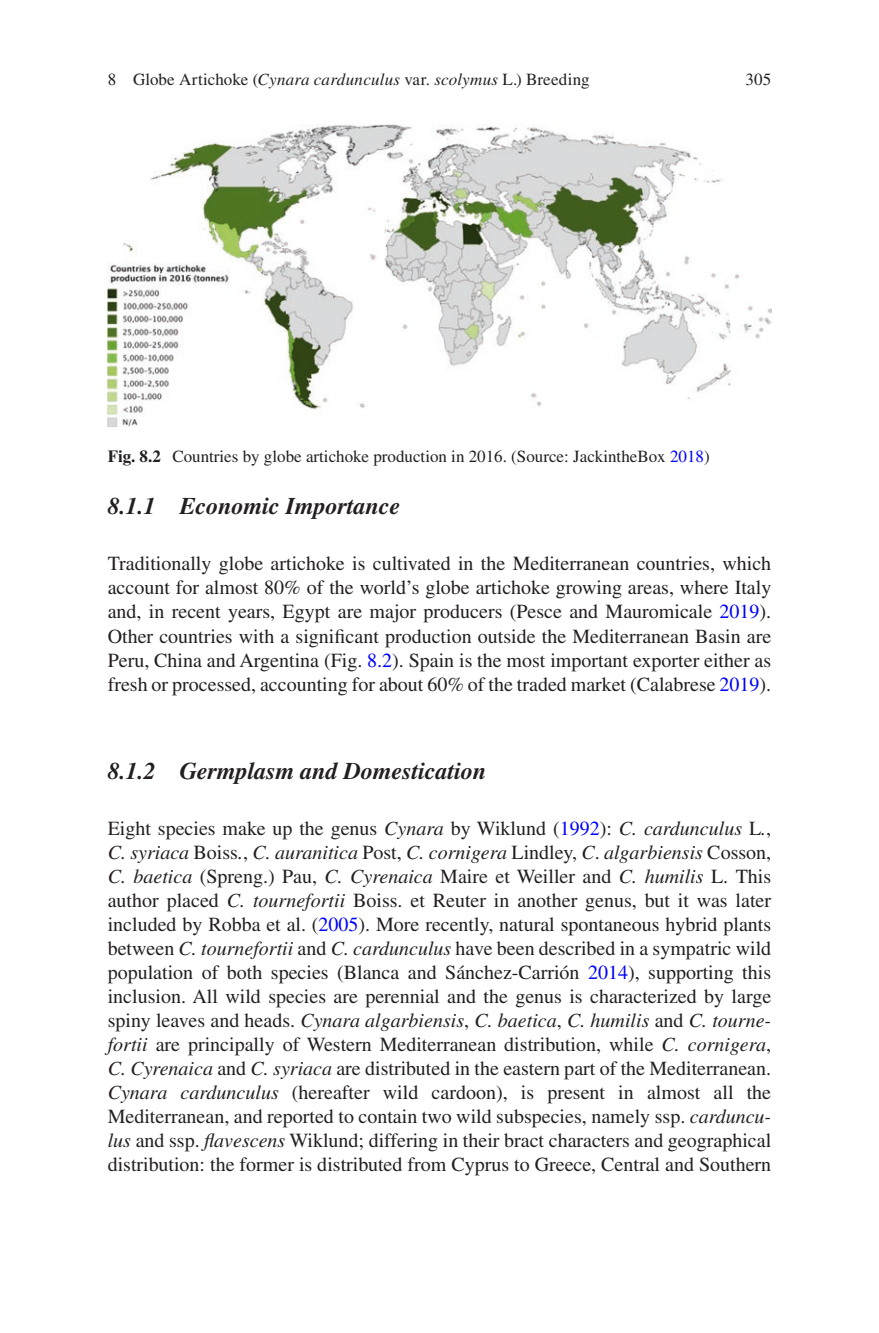
<style>
.page{position:relative;width:879px;height:1333px;background:#fff}
.page>*{position:absolute;margin:0;border:0;box-sizing:border-box;transform-origin:0 0}
.t1{font:italic 700 24px "Times LT Std";color:#231f20}
.t2{font:20px/24px "Times LT Std";color:#231f20;text-align:justify}
.t3{font:17px "Times LT Std";color:#231f20}
.s1{font-style:italic}
.s2{font-weight:700}
.s3{color:#0000fa}
</style>
<div class="page">
<img style="left:108px;top:124px;width:663px;height:302px">
<p class="t3" style="left:108px;top:70px;width:483px">8 Globe Artichoke (<span class="s1">Cynara cardunculus</span> var. <span class="s1">scolymus</span> L.) Breeding</p>
<p class="t3" style="left:745px;top:70px;width:27px">305</p>
<p class="t3" style="left:108px;top:446px;width:603px"><span class="s2">Fig. 8.2</span> Countries by globe artichoke production in 2016. (Source: JackintheBox <span class="s3">2018</span>)</p>
<p class="t1" style="left:108px;top:492px;width:294px">8.1.1 Economic Importance</p>
<p class="t2" style="left:108px;top:551px;width:665px">Traditionally globe artichoke is cultivated in the Mediterranean countries, which account for almost 80% of the world’s globe artichoke growing areas, where Italy and, in recent years, Egypt are major producers (Pesce and Mauromicale <span class="s3">2019</span>).<br>Other countries with a significant production outside the Mediterranean Basin are Peru, China and Argentina (Fig. <span class="s3">8.2</span>). Spain is the most important exporter either as fresh or processed, accounting for about 60% of the traded market (Calabrese <span class="s3">2019</span>).</p>
<p class="t1" style="left:108px;top:756px;width:380px">8.1.2 Germplasm and Domestication</p>
<p class="t2" style="left:108px;top:815px;width:665px">Eight species make up the genus <span class="s1">Cynara</span> by Wiklund (<span class="s3">1992</span>): <span class="s1">C. cardunculus</span> L<span class="s1">.</span>, <span class="s1">C. syriaca</span> Boiss<span class="s1">.</span>, <span class="s1">C. auranitica</span> Post, <span class="s1">C. cornigera</span> Lindley, <span class="s1">C</span>. <span class="s1">algarbiensis</span> Cosson, <span class="s1">C. baetica</span> (Spreng.) Pau, <span class="s1">C. Cyrenaica</span> Maire et Weiller and <span class="s1">C. humilis</span> L. This author placed <span class="s1">C. tournefortii</span> Boiss. et Reuter in another genus, but it was later included by Robba et al. (<span class="s3">2005</span>). More recently, natural spontaneous hybrid plants between <span class="s1">C. tournefortii</span> and <span class="s1">C. cardunculus</span> have been described in a sympatric wild population of both species (Blanca and Sánchez-Carrión <span class="s3">2014</span>), supporting this inclusion. All wild species are perennial and the genus is characterized by large spiny leaves and heads. <span class="s1">Cynara algarbiensis</span>, <span class="s1">C. baetica</span>, <span class="s1">C. humilis</span> and <span class="s1">C. tourne&shy;fortii</span> are principally of Western Mediterranean distribution, while <span class="s1">C. cornigera</span>, <span class="s1">C. Cyrenaica</span> and <span class="s1">C. syriaca</span> are distributed in the eastern part of the Mediterranean.<br><span class="s1">Cynara cardunculus</span> (hereafter wild cardoon), is present in almost all the Mediterranean, and reported to contain two wild subspecies, namely ssp. <span class="s1">carduncu&shy;lus</span> and ssp. <span class="s1">flavescens</span> Wiklund; differing in their bract characters and geographical distribution: the former is distributed from Cyprus to Greece, Central and Southern</p>
</div>
